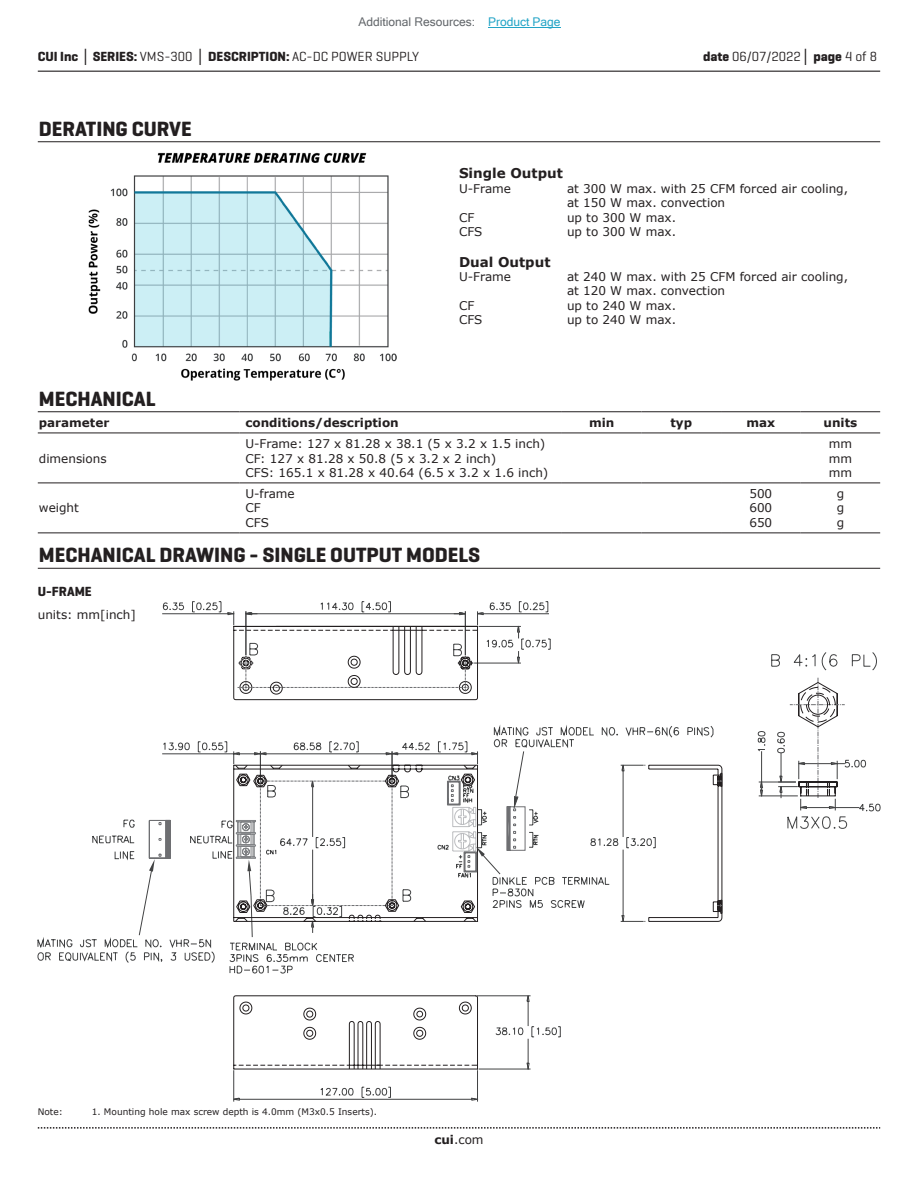
<style>
.page{position:relative;width:918px;height:1188px;background:#fff}
.page>*{position:absolute;margin:0;border:0;box-sizing:border-box;transform-origin:0 0}
.t1{font:700 21px "Geogrotesque";color:#231f20}
.t2{font:700 13.5px "Geogrotesque";color:#231f20}
.t3{font:13.5px "Geogrotesque";color:#231f20}
.t4{font:700 13.5px "Verdana";color:#231f20}
.t5{font:12px/14.4px "Verdana";color:#231f20}
.t6{font:700 12px "Verdana";color:#231f20}
.t7{font:12px "Microsoft Sans Serif";color:#63676b}
.t8{font:9px "Verdana";color:#231f20}
.s1{color:#23a4c6}
.s2{font-family:"Verdana"}
.s3{font-weight:400}
.s4{font-weight:700}
.s5{font-family:"Verdana";font-weight:700}
</style>
<div class="page">
<svg style="left:38px;top:1127px;width:842px;height:2px"></svg>
<hr style="left:38px;top:71px;width:842px;height:1px;background:#231f20">
<svg style="left:234px;top:1069px;width:244px;height:33px"></svg>
<svg style="left:233px;top:1098px;width:7px;height:2px"></svg>
<svg style="left:321px;top:1087px;width:158px;height:13px"></svg>
<hr style="left:479px;top:1069px;width:52px;height:1px;background:#414243">
<svg style="left:234px;top:973px;width:327px;height:96px"></svg>
<svg style="left:254px;top:973px;width:214px;height:96px"></svg>
<svg style="left:38px;top:602px;width:842px;height:371px"></svg>
<hr style="left:38px;top:141px;width:842px;height:1px;background:#231f20">
<hr style="left:38px;top:411px;width:201px;height:1px;background:#231f20">
<hr style="left:239px;top:411px;width:323px;height:1px;background:#231f20">
<hr style="left:562px;top:411px;width:79px;height:1px;background:#231f20">
<hr style="left:641px;top:411px;width:80px;height:1px;background:#231f20">
<hr style="left:721px;top:411px;width:80px;height:1px;background:#231f20">
<hr style="left:801px;top:411px;width:79px;height:1px;background:#231f20">
<hr style="left:38px;top:533px;width:201px;height:1px;background:#231f20">
<hr style="left:239px;top:533px;width:323px;height:1px;background:#231f20">
<hr style="left:562px;top:533px;width:79px;height:1px;background:#231f20">
<hr style="left:641px;top:533px;width:80px;height:1px;background:#231f20">
<hr style="left:721px;top:533px;width:80px;height:1px;background:#231f20">
<hr style="left:801px;top:533px;width:79px;height:1px;background:#231f20">
<hr style="left:38px;top:433px;width:201px;height:1px;background:#231f20">
<hr style="left:239px;top:433px;width:323px;height:1px;background:#231f20">
<hr style="left:562px;top:433px;width:79px;height:1px;background:#231f20">
<hr style="left:641px;top:433px;width:80px;height:1px;background:#231f20">
<hr style="left:721px;top:433px;width:80px;height:1px;background:#231f20">
<hr style="left:801px;top:433px;width:79px;height:1px;background:#231f20">
<hr style="left:38px;top:483px;width:201px;height:1px;background:#231f20">
<hr style="left:239px;top:483px;width:323px;height:1px;background:#231f20">
<hr style="left:562px;top:483px;width:79px;height:1px;background:#231f20">
<hr style="left:641px;top:483px;width:80px;height:1px;background:#231f20">
<hr style="left:721px;top:483px;width:80px;height:1px;background:#231f20">
<hr style="left:801px;top:483px;width:79px;height:1px;background:#231f20">
<hr style="left:38px;top:568px;width:842px;height:1px;background:#231f20">
<img style="left:88px;top:152px;width:308px;height:228px">
<hr style="left:488px;top:27px;width:73px;height:1px;background:#23a4c6">
<p class="t7" style="left:358px;top:15px;width:204px">Additional Resources: <span class="s1">Product Page</span></p>
<p class="t2" style="left:38px;top:48px;width:383px">CUI Inc <span class="s2">│</span> SERIES: <span class="s3">VMS-300</span> <span class="s2">│</span> DESCRIPTION: <span class="s3">AC-DC POWER SUPPLY</span></p>
<p class="t3" style="left:703px;top:48px;width:175px"><span class="s4">date</span> 06/07/2022<span class="s5">│</span> <span class="s4">page</span> 4 of 8</p>
<h1 class="t1" style="left:39px;top:116px;width:154px">DERATING CURVE</h1>
<p class="t4" style="left:459px;top:164px;width:105px">Single Output</p>
<p class="t5" style="left:459px;top:181px;width:54px">U-Frame</p>
<p class="t5" style="left:567px;top:181px;width:283px">at 300 W max. with 25 CFM forced air cooling, at 150 W max. convection</p>
<p class="t5" style="left:459px;top:210px;width:17px">CF</p>
<p class="t5" style="left:567px;top:210px;width:111px">up to 300 W max.</p>
<p class="t5" style="left:459px;top:224px;width:25px">CFS</p>
<p class="t5" style="left:567px;top:224px;width:111px">up to 300 W max.</p>
<p class="t4" style="left:459px;top:252px;width:93px">Dual Output</p>
<p class="t5" style="left:459px;top:269px;width:54px">U-Frame</p>
<p class="t5" style="left:567px;top:269px;width:283px">at 240 W max. with 25 CFM forced air cooling, at 120 W max. convection</p>
<p class="t5" style="left:459px;top:298px;width:17px">CF</p>
<p class="t5" style="left:567px;top:298px;width:111px">up to 240 W max.</p>
<p class="t5" style="left:459px;top:312px;width:25px">CFS</p>
<p class="t5" style="left:567px;top:312px;width:111px">up to 240 W max.</p>
<h1 class="t1" style="left:39px;top:386px;width:118px">MECHANICAL</h1>
<p class="t6" style="left:39px;top:414px;width:72px">parameter</p>
<p class="t6" style="left:245px;top:414px;width:155px">conditions/description</p>
<p class="t6" style="left:589px;top:414px;width:27px">min</p>
<p class="t6" style="left:670px;top:414px;width:23px">typ</p>
<p class="t6" style="left:746px;top:414px;width:30px">max</p>
<p class="t6" style="left:824px;top:414px;width:35px">units</p>
<p class="t5" style="left:39px;top:451px;width:69px">dimensions</p>
<p class="t5" style="left:245px;top:436px;width:305px">U-Frame: 127 x 81.28 x 38.1 (5 x 3.2 x 1.5 inch)<br>CF: 127 x 81.28 x 50.8 (5 x 3.2 x 2 inch)<br>CFS: 165.1 x 81.28 x 40.64 (6.5 x 3.2 x 1.6 inch)</p>
<p class="t5" style="left:829px;top:436px;width:25px;text-align:justify">mm mm mm</p>
<p class="t5" style="left:245px;top:486px;width:51px">U-frame<br>CF<br>CFS</p>
<p class="t5" style="left:749px;top:486px;width:24px;text-align:justify">500<br>600<br>650</p>
<p class="t5" style="left:837px;top:486px;width:9px;text-align:justify">g g g</p>
<h1 class="t1" style="left:39px;top:542px;width:443px">MECHANICAL DRAWING - SINGLE OUTPUT MODELS</h1>
<p class="t5" style="left:39px;top:501px;width:42px">weight</p>
<p class="t2" style="left:38px;top:583px;width:55px">U-FRAME</p>
<p class="t5" style="left:38px;top:607px;width:100px">units: mm[inch]</p>
<p class="t8" style="left:38px;top:1106px;width:27px">Note:</p>
<p class="t8" style="left:92px;top:1106px;width:287px">1. Mounting hole max screw depth is 4.0mm (M3x0.5 Inserts).</p>
<p class="t5" style="left:434px;top:1132px;width:51px"><span class="s4">cui</span>.com</p>
</div>
